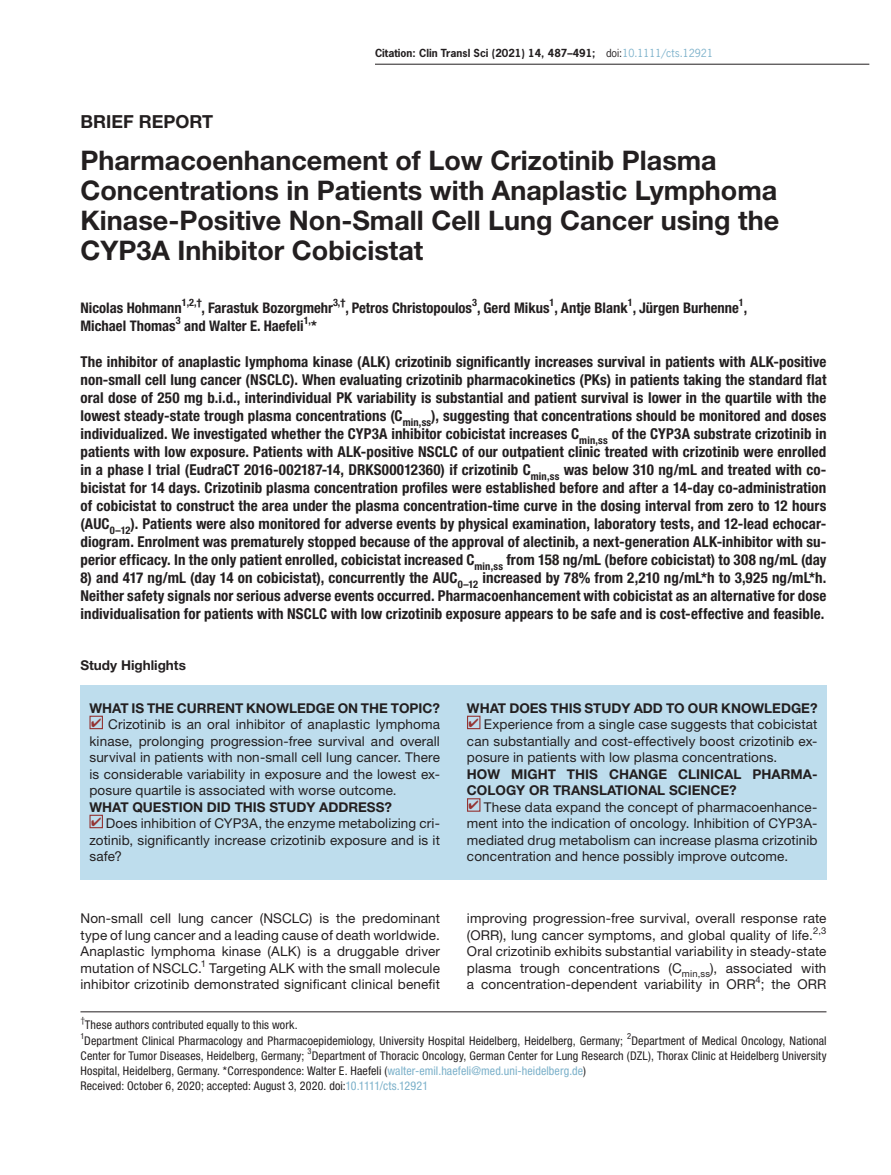
<style>
.page{position:relative;width:891px;height:1175px;background:#fff}
.page>*{position:absolute;margin:0;border:0;box-sizing:border-box;transform-origin:0 0}
.t1{font:700 27px/30px "Helvetica Neue LT Std";color:#231f20}
.t2{font:700 18px "Helvetica Neue LT Std";color:#231f20}
.t3{font:700 condensed 15px/18px "Helvetica Neue LT Std";letter-spacing:.005em;color:#231f20;text-align:justify}
.t4{font:700 condensed 14.7px/18px "Helvetica Neue LT Std";color:#231f20}
.t5{font:13.5px/16.5px "Helvetica Neue LT Std";letter-spacing:.01em;color:#231f20;text-align:justify}
.t6{font:700 13.5px/16.5px "Helvetica Neue LT Std";color:#231f20}
.t7{font:condensed 12px/15px "Helvetica Neue LT Std";letter-spacing:.01em;color:#231f20}
.t8{font:700 10.5px "News Gothic Std";color:#231f20}
.s1{font-weight:400}
.s2{font-weight:400;color:#7cb1ca}
.s3{color:#7cb1ca}
</style>
<div class="page">
<hr style="left:375px;top:64px;width:494px;height:1px;background:#231f20">
<hr style="left:80px;top:1011px;width:746px;height:1px;background:#231f20">
<div style="left:80px;top:642px;width:747px;height:237px;background:#bedded"></div>
<div style="left:68px;top:639px;width:771px;height:45px;background:#fff"></div>
<div style="left:89px;top:715px;width:14px;height:14px;border:1px solid #943433"></div>
<div style="left:89px;top:814px;width:14px;height:14px;border:1px solid #943433"></div>
<div style="left:467px;top:715px;width:13px;height:14px;border:1px solid #943433"></div>
<div style="left:467px;top:798px;width:13px;height:13px;border:1px solid #943433"></div>
<p class="t8" style="left:375px;top:46px;width:340px">Citation: Clin Transl Sci (2021) 14, 487–491; <span class="s1">doi:</span><span class="s2">10.1111/cts.12921</span></p>
<p class="t2" style="left:80px;top:111px;width:134px">BRIEF REPORT</p>
<h1 class="t1" style="left:80px;top:145px;width:700px">Pharmacoenhancement of Low Crizotinib Plasma Concentrations in Patients with Anaplastic Lymphoma Kinase-Positive Non-Small Cell Lung Cancer using the CYP3A Inhibitor Cobicistat</h1>
<p class="t4" style="left:80px;top:298px;width:668px">Nicolas Hohmann<sup>1,2,†</sup>, Farastuk Bozorgmehr<sup>3,†</sup>, Petros Christopoulos<sup>3</sup>, Gerd Mikus<sup>1</sup>, Antje Blank<sup>1</sup>, Jürgen Burhenne<sup>1</sup>,<br>Michael Thomas<sup>3</sup> and Walter E. Haefeli<sup>1,</sup>*</p>
<p class="t3" style="left:80px;top:352px;width:748px">The inhibitor of anaplastic lymphoma kinase (ALK) crizotinib significantly increases survival in patients with ALK-positive non-small cell lung cancer (NSCLC). When evaluating crizotinib pharmacokinetics (PKs) in patients taking the standard flat oral dose of 250 mg b.i.d., interindividual PK variability is substantial and patient survival is lower in the quartile with the lowest steady-state trough plasma concentrations (C<sub>min,ss</sub>), suggesting that concentrations should be monitored and doses individualized. We investigated whether the CYP3A inhibitor cobicistat increases C<sub>min,ss</sub> of the CYP3A substrate crizotinib in patients with low exposure. Patients with ALK-positive NSCLC of our outpatient clinic treated with crizotinib were enrolled in a phase I trial (EudraCT 2016-002187-14, DRKS00012360) if crizotinib C<sub>min,ss</sub> was below 310 ng/mL and treated with co&shy;bicistat for 14 days. Crizotinib plasma concentration profiles were established before and after a 14-day co-administration of cobicistat to construct the area under the plasma concentration-time curve in the dosing interval from zero to 12 hours (AUC<sub>0–12</sub>). Patients were also monitored for adverse events by physical examination, laboratory tests, and 12-lead echocar&shy;diogram. Enrolment was prematurely stopped because of the approval of alectinib, a next-generation ALK-inhibitor with su&shy;perior efficacy. In the only patient enrolled, cobicistat increased C<sub>min,ss</sub> from 158 ng/mL (before cobicistat) to 308 ng/mL (day</p>
<p class="t3" style="left:80px;top:568px;width:748px">8) and 417 ng/mL (day 14 on cobicistat), concurrently the AUC<sub>0–12</sub> increased by 78% from 2,210 ng/mL*h to 3,925 ng/mL*h.<br>Neither safety signals nor serious adverse events occurred. Pharmacoenhancement with cobicistat as an alternative for dose individualisation for patients with NSCLC with low crizotinib exposure appears to be safe and is cost-effective and feasible.</p>
<p class="t6" style="left:80px;top:656px;width:107px">Study Highlights</p>
<p class="t6" style="left:89px;top:699px;width:352px">WHAT IS THE CURRENT KNOWLEDGE ON THE TOPIC?</p>
<p class="t5" style="left:89px;top:716px;width:352px"><sup>✔</sup> Crizotinib is an oral inhibitor of anaplastic lymphoma kinase, prolonging progression-free survival and overall survival in patients with non-small cell lung cancer. There is considerable variability in exposure and the lowest ex&shy;posure quartile is associated with worse outcome.</p>
<p class="t6" style="left:89px;top:798px;width:304px">WHAT QUESTION DID THIS STUDY ADDRESS?</p>
<p class="t5" style="left:89px;top:815px;width:352px"><sup>✔</sup> Does inhibition of CYP3A, the enzyme metabolizing cri&shy;zotinib, significantly increase crizotinib exposure and is it safe?</p>
<p class="t6" style="left:467px;top:699px;width:352px">WHAT DOES THIS STUDY ADD TO OUR KNOWLEDGE?</p>
<p class="t5" style="left:467px;top:716px;width:352px"><sup>✔</sup> Experience from a single case suggests that cobicistat can substantially and cost-effectively boost crizotinib ex&shy;posure in patients with low plasma concentrations.</p>
<p class="t6" style="left:467px;top:765px;width:351px">HOW MIGHT THIS CHANGE CLINICAL PHARMA-<br>COLOGY OR TRANSLATIONAL SCIENCE?</p>
<p class="t5" style="left:467px;top:798px;width:352px"><sup>✔</sup> These data expand the concept of pharmacoenhance&shy;ment into the indication of oncology. Inhibition of CYP3A&shy;mediated drug metabolism can increase plasma crizotinib concentration and hence possibly improve outcome.</p>
<p class="t5" style="left:80px;top:909px;width:361px">Non-small cell lung cancer (NSCLC) is the predominant type of lung cancer and a leading cause of death worldwide.<br>Anaplastic lymphoma kinase (ALK) is a druggable driver mutation of NSCLC.<sup>1</sup> Targeting ALK with the small molecule inhibitor crizotinib demonstrated significant clinical benefit</p>
<p class="t5" style="left:467px;top:909px;width:361px">improving progression-free survival, overall response rate (ORR), lung cancer symptoms, and global quality of life.<sup>2,3<br></sup>Oral crizotinib exhibits substantial variability in steady-state plasma trough concentrations (C<sub>min,ss</sub>), associated with a concentration-dependent variability in ORR<sup>4</sup>; the ORR</p>
<p class="t7" style="left:80px;top:1016px;width:219px"><sup>†</sup>These authors contributed equally to this work.</p>
<p class="t7" style="left:80px;top:1032px;width:748px"><sup>1</sup>Department Clinical Pharmacology and Pharmacoepidemiology, University Hospital Heidelberg, Heidelberg, Germany; <sup>2</sup>Department of Medical Oncology, National Center for Tumor Diseases, Heidelberg, Germany; <sup>3</sup>Department of Thoracic Oncology, German Center for Lung Research (DZL), Thorax Clinic at Heidelberg University Hospital, Heidelberg, Germany. *Correspondence: Walter E. Haefeli (<span class="s3">walter-emil.haefeli@med.uni-heidelberg.de</span>)<br>Received: October 6, 2020; accepted: August 3, 2020. doi:<span class="s3">10.1111/cts.12921</span></p>
</div>
